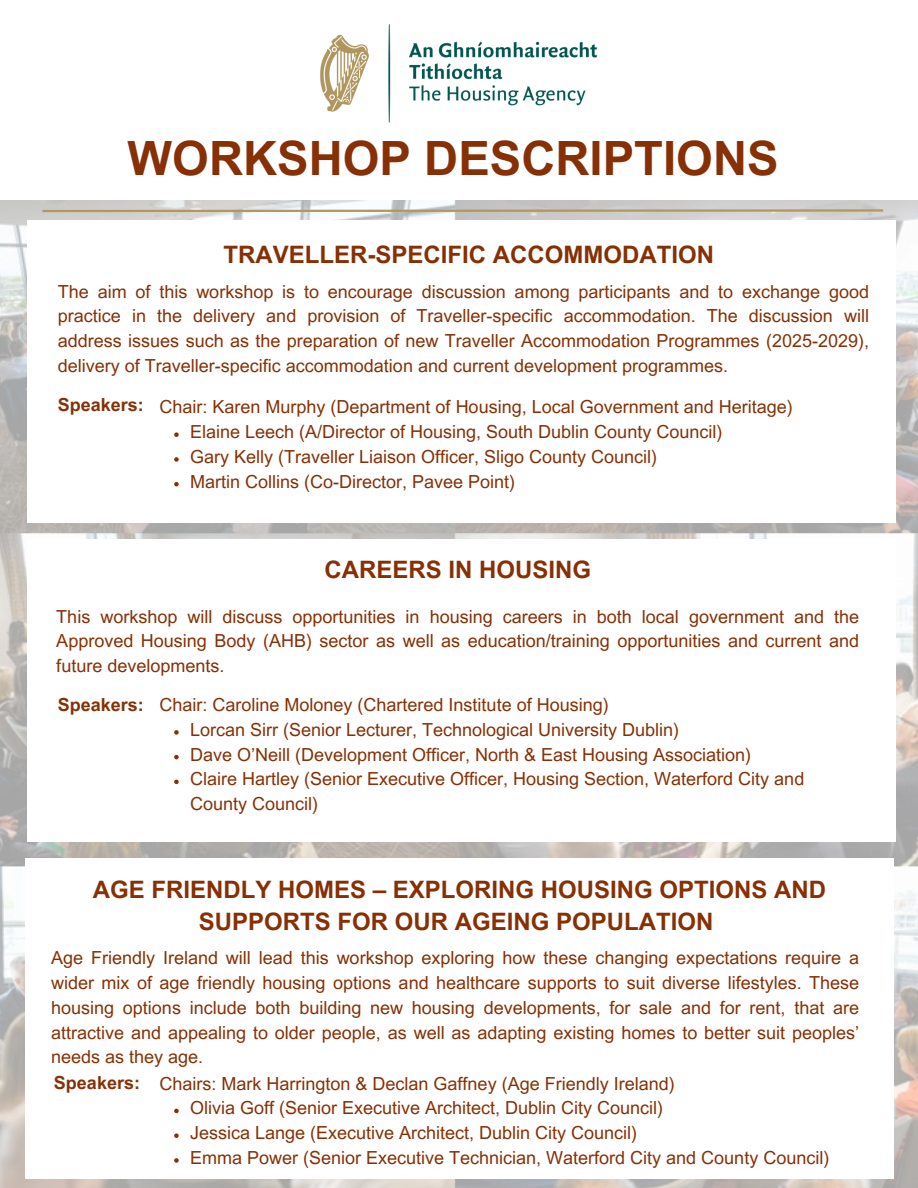
<style>
.page{position:relative;width:918px;height:1188px;background:#fff}
.page>*{position:absolute;margin:0;border:0;box-sizing:border-box;transform-origin:0 0}
.t1{font:700 47.25px "Arial MT Pro";color:#873006}
.t2{font:700 24px/32.7px "Arial MT Pro";color:#873006;text-align:center}
.t3{font:18px/24.8px "Arial MT Pro";color:#873006;text-align:justify}
.t4{font:700 18px "Arial MT Pro";color:#873006}
</style>
<div class="page">
<img style="left:0;top:200px;width:918px;height:988px">
<svg style="left:40px;top:208px;width:845px;height:5px;background:#c4b89f"></svg>
<img style="left:320px;top:24px;width:278px;height:99px">
<div style="left:27px;top:220px;width:868px;height:302px;background:#fefffe"></div>
<svg style="left:174px;top:432px;width:5px;height:5px"></svg>
<svg style="left:174px;top:457px;width:5px;height:5px"></svg>
<svg style="left:174px;top:482px;width:5px;height:4px"></svg>
<div style="left:25px;top:859px;width:869px;height:320px;background:#fefffe"></div>
<svg style="left:174px;top:1109px;width:5px;height:4px"></svg>
<svg style="left:174px;top:1133px;width:5px;height:5px"></svg>
<svg style="left:174px;top:1158px;width:5px;height:5px"></svg>
<div style="left:27px;top:539px;width:868px;height:303px;background:#fefffe"></div>
<svg style="left:174px;top:730px;width:5px;height:5px"></svg>
<svg style="left:174px;top:755px;width:5px;height:4px"></svg>
<svg style="left:174px;top:780px;width:5px;height:4px"></svg>
<p class="t1" style="left:128px;top:141px;width:653px">WORKSHOP DESCRIPTIONS</p>
<h2 class="t2" style="left:223px;top:241px;width:492px">TRAVELLER-SPECIFIC ACCOMMODATION</h2>
<p class="t3" style="left:58px;top:281px;width:813px">The aim of this workshop is to encourage discussion among participants and to exchange good practice in the delivery and provision of Traveller-specific accommodation. The discussion will address issues such as the preparation of new Traveller Accommodation Programmes (2025-2029), delivery of Traveller-specific accommodation and current development programmes.</p>
<h3 class="t3" style="left:160px;top:397px;width:635px">Chair: Karen Murphy (Department of Housing, Local Government and Heritage)</h3>
<p class="t3" style="left:190px;top:422px;width:534px">Elaine Leech (A/Director of Housing, South Dublin County Council)</p>
<p class="t3" style="left:190px;top:446px;width:469px">Gary Kelly (Traveller Liaison Officer, Sligo County Council)</p>
<p class="t3" style="left:190px;top:471px;width:327px">Martin Collins (Co-Director, Pavee Point)</p>
<p class="t4" style="left:58px;top:398px;width:88px">Speakers:</p>
<p class="t2" style="left:324px;top:557px;width:268px">CAREERS IN HOUSING</p>
<h2 class="t3" style="left:56px;top:606px;width:804px">This workshop will discuss opportunities in housing careers in both local government and the Approved Housing Body (AHB) sector as well as education/training opportunities and current and future developments.</h2>
<p class="t3" style="left:160px;top:695px;width:451px">Chair: Caroline Moloney (Chartered Institute of Housing)</p>
<h3 class="t3" style="left:190px;top:719px;width:491px">Lorcan Sirr (Senior Lecturer, Technological University Dublin)</h3>
<p class="t3" style="left:190px;top:744px;width:563px">Dave O’Neill (Development Officer, North &amp; East Housing Association)</p>
<p class="t3" style="left:190px;top:769px;width:616px">Claire Hartley (Senior Executive Officer, Housing Section, Waterford City and<br>County Council)</p>
<p class="t4" style="left:54px;top:689px;width:88px">Speakers:</p>
<p class="t4" style="left:58px;top:698px;width:88px">Speakers:</p>
<h2 class="t2" style="left:93px;top:876px;width:735px">AGE FRIENDLY HOMES – EXPLORING HOUSING OPTIONS AND<br>SUPPORTS FOR OUR AGEING POPULATION</h2>
<p class="t3" style="left:51px;top:948px;width:810px">Age Friendly Ireland will lead this workshop exploring how these changing expectations require a wider mix of age friendly housing options and healthcare supports to suit diverse lifestyles. These housing options include both building new housing developments, for sale and for rent, that are attractive and appealing to older people, as well as adapting existing homes to better suit peoples’ needs as they age.</p>
<h3 class="t4" style="left:54px;top:1076px;width:88px">Speakers:</h3>
<h3 class="t3" style="left:160px;top:1073px;width:517px">Chairs: Mark Harrington &amp; Declan Gaffney (Age Friendly Ireland)</h3>
<p class="t3" style="left:190px;top:1098px;width:475px">Olivia Goff (Senior Executive Architect, Dublin City Council)</p>
<p class="t3" style="left:190px;top:1123px;width:449px">Jessica Lange (Executive Architect, Dublin City Council)</p>
<p class="t3" style="left:190px;top:1147px;width:641px">Emma Power (Senior Executive Technician, Waterford City and County Council)</p>
</div>
